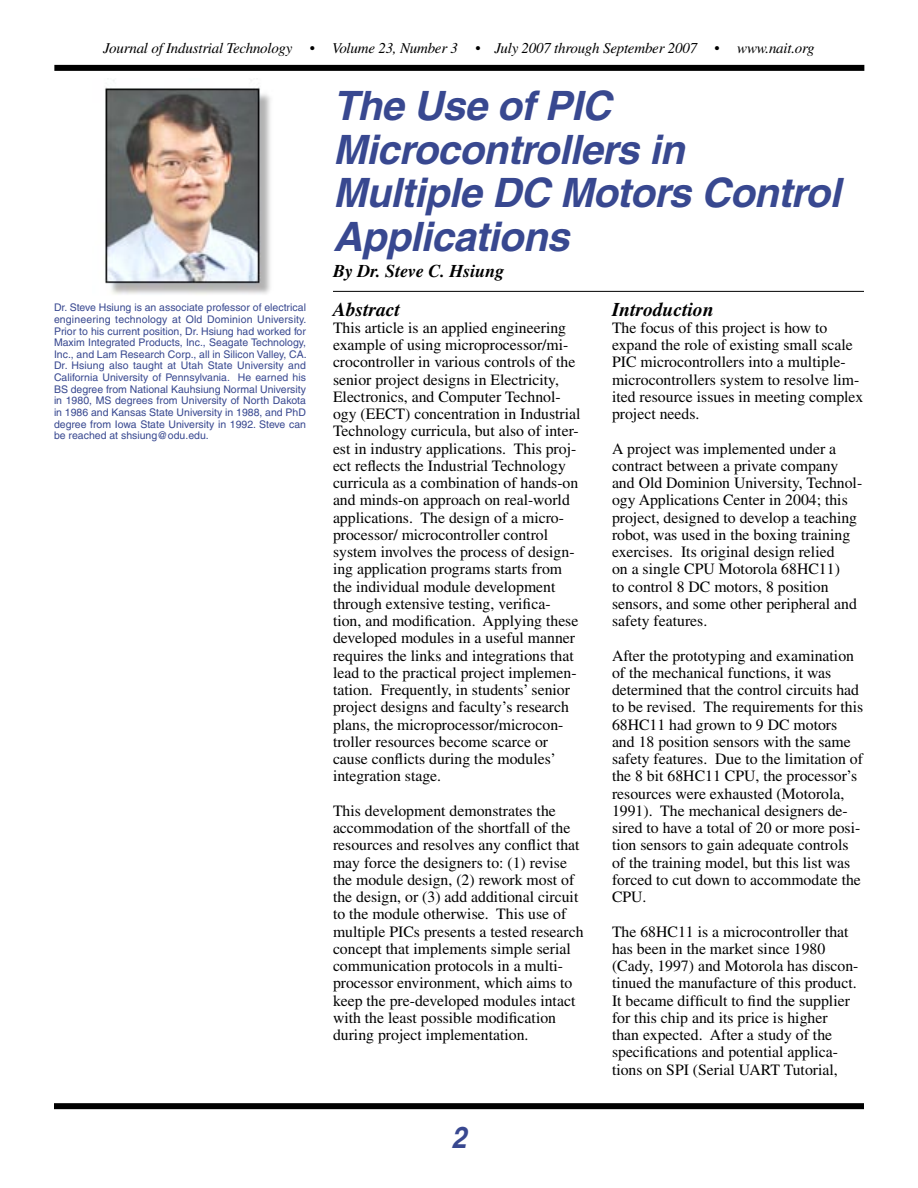
<style>
.page{position:relative;width:918px;height:1188px;background:#fff}
.page>*{position:absolute;margin:0;border:0;box-sizing:border-box;transform-origin:0 0}
.t1{font:italic 700 40.5px/43.5px "Helvetica";letter-spacing:-.015em;color:#384890}
.t2{font:italic 700 30px "Helvetica";color:#384890;scale:.9 1}
.HEADING{font:italic 700 19.5px "Times";color:#000}
.AUTHOR{font:italic 700 18px "Times";color:#000}
.BODYTEXT{font:15.75px/17.2px "Times";color:#000}
.t3{font:italic 15px "Times";letter-spacing:-.015em;color:#000}
.BIO{font:10.5px/11.7px "Helvetica";color:#384890;text-align:justify}
</style>
<div class="page">
<div style="left:54px;top:65px;width:810px;height:6px;background:#000"></div>
<div style="left:54px;top:1103px;width:810px;height:6px;background:#000"></div>
<hr style="left:333px;top:291px;width:531px;height:1px;background:#000">
<img style="left:105px;top:78px;width:166px;height:217px">
<p class="t3" style="left:103px;top:39px;width:713px">Journal of Industrial Technology • Volume 23, Number 3 • July 2007 through September 2007 • www.nait.org</p>
<p class="t1" style="left:333px;top:84px;width:509px">The Use of PIC<br>Microcontrollers in<br>Multiple DC Motors Control<br>Applications</p>
<p class="AUTHOR" style="left:333px;top:261px;width:173px">By Dr. Steve C. Hsiung</p>
<p class="HEADING" style="left:333px;top:298px;width:69px">Abstract</p>
<p class="BODYTEXT" style="left:333px;top:319px;width:249px">This article is an applied engineering example of using microprocessor/mi&shy;crocontroller in various controls of the senior project designs in Electricity, Electronics, and Computer Technol&shy;ogy (EECT) concentration in Industrial Technology curricula, but also of inter&shy;est in industry applications. This proj&shy;ect reflects the Industrial Technology curricula as a combination of hands-on and minds-on approach on real-world applications. The design of a micro&shy;processor/ microcontroller control system involves the process of design&shy;ing application programs starts from the individual module development through extensive testing, verifica&shy;tion, and modification. Applying these developed modules in a useful manner requires the links and integrations that lead to the practical project implemen&shy;tation. Frequently, in students’ senior project designs and faculty’s research plans, the microprocessor/microcon&shy;troller resources become scarce or cause conflicts during the modules’ integration stage.</p>
<p class="BODYTEXT" style="left:333px;top:802px;width:252px">This development demonstrates the accommodation of the shortfall of the resources and resolves any conflict that may force the designers to: (1) revise the module design, (2) rework most of the design, or (3) add additional circuit to the module otherwise. This use of multiple PICs presents a tested research concept that implements simple serial communication protocols in a multi&shy;processor environment, which aims to keep the pre-developed modules intact with the least possible modification during project implementation.</p>
<p class="HEADING" style="left:612px;top:298px;width:103px">Introduction</p>
<p class="BODYTEXT" style="left:612px;top:319px;width:253px">The focus of this project is how to expand the role of existing small scale PIC microcontrollers into a multiple&shy;microcontrollers system to resolve lim&shy;ited resource issues in meeting complex project needs.</p>
<p class="BODYTEXT" style="left:612px;top:440px;width:252px">A project was implemented under a contract between a private company and Old Dominion University, Technol&shy;ogy Applications Center in 2004; this project, designed to develop a teaching robot, was used in the boxing training exercises. Its original design relied<br>on a single CPU Motorola 68HC11)<br>to control 8 DC motors, 8 position sensors, and some other peripheral and safety features.</p>
<p class="BODYTEXT" style="left:612px;top:647px;width:253px">After the prototyping and examination of the mechanical functions, it was determined that the control circuits had to be revised. The requirements for this 68HC11 had grown to 9 DC motors and 18 position sensors with the same safety features. Due to the limitation of the 8 bit 68HC11 CPU, the processor’s resources were exhausted (Motorola, 1991). The mechanical designers de&shy;sired to have a total of 20 or more posi&shy;tion sensors to gain adequate controls of the training model, but this list was forced to cut down to accommodate the CPU.</p>
<p class="BODYTEXT" style="left:612px;top:923px;width:248px">The 68HC11 is a microcontroller that has been in the market since 1980 (Cady, 1997) and Motorola has discon&shy;tinued the manufacture of this product.<br>It became difficult to find the supplier for this chip and its price is higher than expected. After a study of the specifications and potential applica&shy;tions on SPI (Serial UART Tutorial,</p>
<p class="BIO" style="left:54px;top:302px;width:254px">Dr. Steve Hsiung is an associate professor of electrical engineering technology at Old Dominion University.<br>Prior to his current position, Dr. Hsiung had worked for Maxim Integrated Products, Inc., Seagate Technology, Inc., and Lam Research Corp., all in Silicon Valley, CA.<br>Dr. Hsiung also taught at Utah State University and California University of Pennsylvania. He earned his BS degree from National Kauhsiung Normal University in 1980, MS degrees from University of North Dakota in 1986 and Kansas State University in 1988, and PhD degree from Iowa State University in 1992. Steve can be reached at shsiung@odu.edu.</p>
<p class="t2" style="left:451px;top:1119px;width:18px">2</p>
</div>
